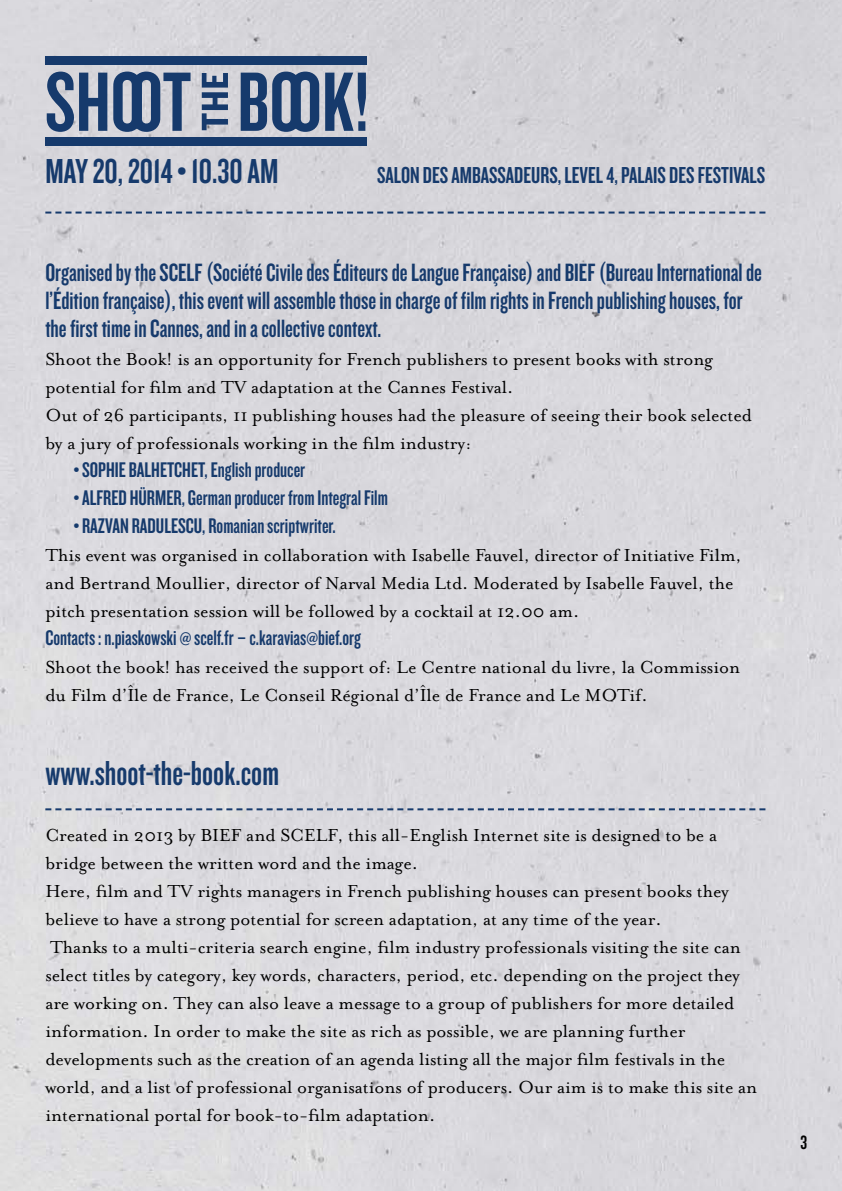
<style>
.page{position:relative;width:842px;height:1191px;background:#fff}
.page>*{position:absolute;margin:0;border:0;box-sizing:border-box;transform-origin:0 0}
.t1{font:36px "Knockout HTF48 Featherweight";color:#163a6c}
.t2{font:26px/28px "Knockout HTF48 Featherweight";color:#163a6c}
.t3{font:24px "Knockout HTF48 Featherweight";color:#163a6c}
.t4{font:22px "Knockout HTF48 Featherweight";color:#163a6c}
.t5{font:20px/28px "Mrs Eaves Roman";color:#000}
.t6{font:20px "Knockout HTF48 Featherweight";color:#000}
</style>
<div class="page">
<div style="left:1px;top:0;width:841px;height:1191px;background:#d9d8dd"></div>
<div style="left:45px;top:137px;width:322px;height:9px;background:#163a6c"></div>
<div style="left:45px;top:57px;width:322px;height:8px;background:#163a6c"></div>
<svg style="left:47px;top:72px;width:319px;height:60px;background:#7183a0"></svg>
<svg style="left:45px;top:211px;width:720px;height:2px"></svg>
<svg style="left:45px;top:808px;width:720px;height:2px"></svg>
<img style="left:0;top:0;width:1px;height:1191px">
<h1 class="t1" style="left:45px;top:153px;width:235px">MAY 20, 2014 • 10.30 AM</h1>
<p class="t3" style="left:377px;top:163px;width:390px">SALON DES AMBASSADEURS, LEVEL 4, PALAIS DES FESTIVALS</p>
<p class="t2" style="left:45px;top:259px;width:718px">Organised by the SCELF (Société Civile des Éditeurs de Langue Française) and BIEF (Bureau International de l’Édition française), this event will assemble those in charge of film rights in French publishing houses, for the first time in Cannes, and in a collective context.</p>
<p class="t5" style="left:45px;top:345px;width:708px">Shoot the Book! is an opportunity for French publishers to present books with strong potential for film and TV adaptation at the Cannes Festival.<br>Out of 26 participants, 11 publishing houses had the pleasure of seeing their book selected by a jury of professionals working in the film industry:</p>
<p class="t4" style="left:74px;top:458px;width:233px">• SOPHIE BALHETCHET, English producer</p>
<p class="t4" style="left:74px;top:486px;width:316px">• ALFRED HÜRMER, German producer from Integral Film</p>
<p class="t4" style="left:74px;top:514px;width:263px">• RAZVAN RADULESCU, Romanian scriptwriter.</p>
<p class="t5" style="left:45px;top:541px;width:698px">This event was organised in collaboration with Isabelle Fauvel, director of Initiative Film, and Bertrand Moullier, director of Narval Media Ltd. Moderated by Isabelle Fauvel, the pitch presentation session will be followed by a cocktail at 12.00 am.</p>
<p class="t4" style="left:45px;top:626px;width:317px">Contacts : n.piaskowski @ scelf.fr – c.karavias@bief.org</p>
<p class="t5" style="left:45px;top:653px;width:696px">Shoot the book! has received the support of: Le Centre national du livre, la Commission du Film d’Île de France, Le Conseil Régional d’Île de France and Le MOTif.</p>
<h1 class="t1" style="left:45px;top:755px;width:235px">www.shoot-the-book.com</h1>
<p class="t5" style="left:45px;top:821px;width:713px">Created in 2013 by BIEF and SCELF, this all-English Internet site is designed to be a bridge between the written word and the image.<br>Here, film and TV rights managers in French publishing houses can present books they believe to have a strong potential for screen adaptation, at any time of the year.<br>Thanks to a multi-criteria search engine, film industry professionals visiting the site can select titles by category, key words, characters, period, etc. depending on the project they are working on. They can also leave a message to a group of publishers for more detailed information. In order to make the site as rich as possible, we are planning further developments such as the creation of an agenda listing all the major film festivals in the world, and a list of professional organisations of producers. Our aim is to make this site an international portal for book-to-film adaptation.</p>
<p class="t6" style="left:800px;top:1132px;width:8px">3</p>
</div>
